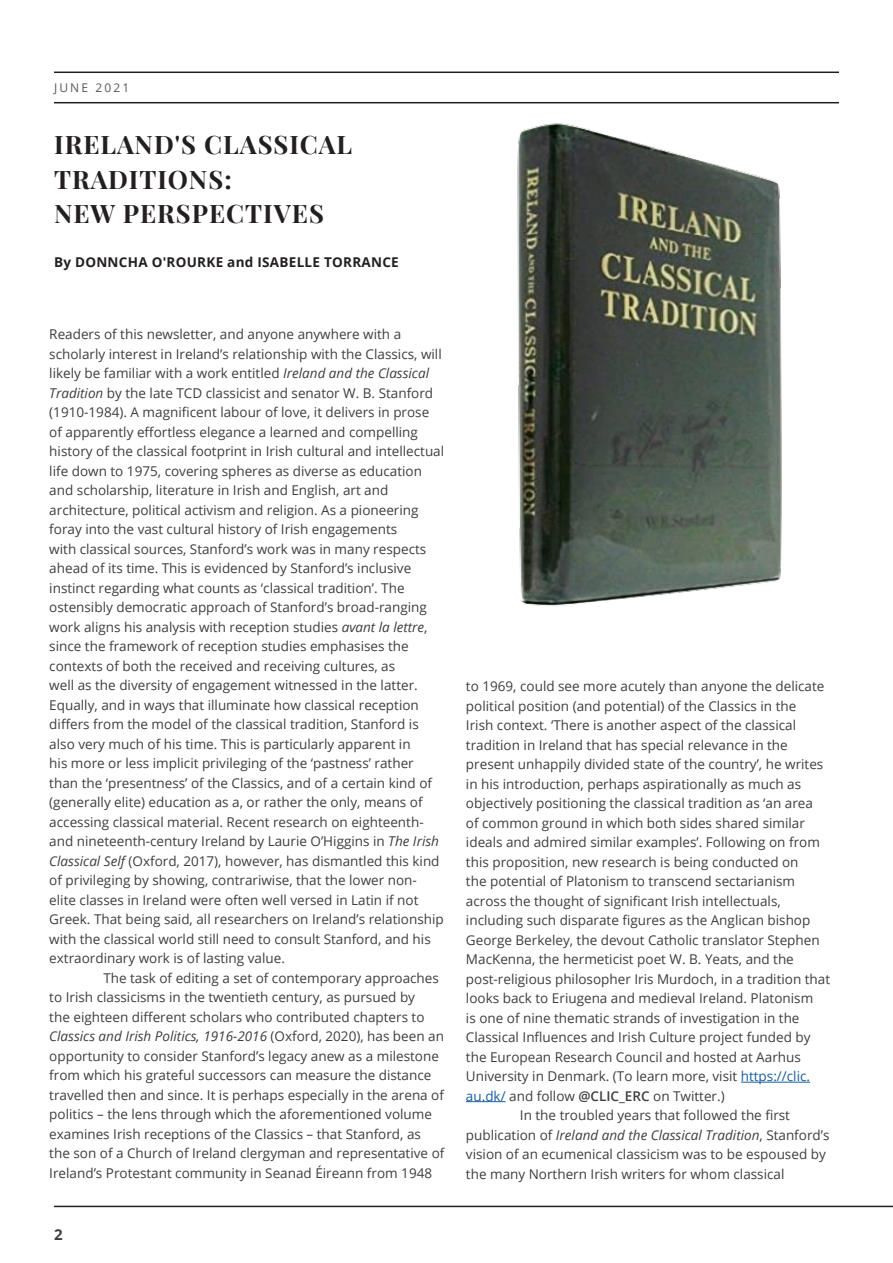
<style>
.page{position:relative;width:893px;height:1263px;background:#fff}
.page>*{position:absolute;margin:0;border:0;box-sizing:border-box;transform-origin:0 0}
.Main_title{font:700 25.5px "Playfair Display";letter-spacing:.04em;color:#231f20}
.t1{font:700 15px "Open Sans";color:#3e3e3f}
.t2{font:13.5px/19.5px "Open Sans";color:#3e3e3f}
.t3{font:700 13.5px "Open Sans";letter-spacing:.02em;color:#231f20}
.t4{font:12px "Open Sans";letter-spacing:.18em;color:#57585a}
.s1{font-style:italic}
.s2{color:#175d9e}
.s3{font-weight:600}
</style>
<div class="page">
<img style="left:517px;top:123px;width:265px;height:483px">
<hr style="left:54px;top:1206px;width:839px;height:1px;background:#231f20">
<hr style="left:54px;top:72px;width:785px;height:1px;background:#231f20">
<hr style="left:54px;top:102px;width:785px;height:1px;background:#231f20">
<hr style="left:741px;top:1082px;width:69px;height:1px;background:#175d9e">
<hr style="left:466px;top:1101px;width:40px;height:1px;background:#175d9e">
<p class="t4" style="left:54px;top:80px;width:77px">JUNE 2021</p>
<p class="Main_title" style="left:54px;top:125px;width:299px">IRELAND'S CLASSICAL</p>
<p class="Main_title" style="left:54px;top:159px;width:179px">TRADITIONS:</p>
<p class="Main_title" style="left:54px;top:194px;width:271px">NEW PERSPECTIVES</p>
<p class="t3" style="left:54px;top:252px;width:346px">By DONNCHA O'ROURKE and ISABELLE TORRANCE</p>
<p class="t2" style="left:49px;top:324px;width:396px">Readers of this newsletter, and anyone anywhere with a scholarly interest in Ireland’s relationship with the Classics, will likely be familiar with a work entitled <span class="s1">Ireland and the Classical Tradition</span> by the late TCD classicist and senator W. B. Stanford (1910-1984). A magnificent labour of love, it delivers in prose of apparently effortless elegance a learned and compelling history of the classical footprint in Irish cultural and intellectual life down to 1975, covering spheres as diverse as education and scholarship, literature in Irish and English, art and architecture, political activism and religion. As a pioneering foray into the vast cultural history of Irish engagements<br>with classical sources, Stanford’s work was in many respects ahead of its time. This is evidenced by Stanford’s inclusive instinct regarding what counts as ‘classical tradition’. The ostensibly democratic approach of Stanford’s broad-ranging work aligns his analysis with reception studies <span class="s1">avant la lettre</span>, since the framework of reception studies emphasises the contexts of both the received and receiving cultures, as<br>well as the diversity of engagement witnessed in the latter.<br>Equally, and in ways that illuminate how classical reception differs from the model of the classical tradition, Stanford is also very much of his time. This is particularly apparent in<br>his more or less implicit privileging of the ‘pastness’ rather than the ‘presentness’ of the Classics, and of a certain kind of (generally elite) education as a, or rather the only, means of accessing classical material. Recent research on eighteenth&shy;and nineteenth-century Ireland by Laurie O’Higgins in <span class="s1">The Irish Classical Self</span> (Oxford, 2017), however, has dismantled this kind of privileging by showing, contrariwise, that the lower non&shy;elite classes in Ireland were often well versed in Latin if not Greek. That being said, all researchers on Ireland’s relationship with the classical world still need to consult Stanford, and his extraordinary work is of lasting value.</p>
<p class="t2" style="left:49px;top:968px;width:397px;text-indent:54px">The task of editing a set of contemporary approaches to Irish classicisms in the twentieth century, as pursued by<br>the eighteen different scholars who contributed chapters to <span class="s1">Classics and Irish Politics, 1916-2016</span> (Oxford, 2020), has been an opportunity to consider Stanford’s legacy anew as a milestone from which his grateful successors can measure the distance travelled then and since. It is perhaps especially in the arena of politics – the lens through which the aforementioned volume examines Irish receptions of the Classics – that Stanford, as the son of a Church of Ireland clergyman and representative of Ireland’s Protestant community in Seanad Éireann from 1948</p>
<p class="t1" style="left:54px;top:1224px;width:10px">2</p>
<p class="t2" style="left:466px;top:676px;width:366px">to 1969, could see more acutely than anyone the delicate political position (and potential) of the Classics in the<br>Irish context. ‘There is another aspect of the classical tradition in Ireland that has special relevance in the present unhappily divided state of the country’, he writes in his introduction, perhaps aspirationally as much as objectively positioning the classical tradition as ‘an area<br>of common ground in which both sides shared similar ideals and admired similar examples’. Following on from this proposition, new research is being conducted on<br>the potential of Platonism to transcend sectarianism across the thought of significant Irish intellectuals, including such disparate figures as the Anglican bishop George Berkeley, the devout Catholic translator Stephen MacKenna, the hermeticist poet W. B. Yeats, and the post-religious philosopher Iris Murdoch, in a tradition that looks back to Eriugena and medieval Ireland. Platonism<br>is one of nine thematic strands of investigation in the Classical Influences and Irish Culture project funded by the European Research Council and hosted at Aarhus University in Denmark. (To learn more, visit <span class="s2">https://clic. au.dk/</span> and follow <span class="s3">@CLIC_ERC</span> on Twitter.)</p>
<p class="t2" style="left:466px;top:1105px;width:365px;text-indent:54px">In the troubled years that followed the first publication of <span class="s1">Ireland and the Classical Tradition</span>, Stanford’s vision of an ecumenical classicism was to be espoused by the many Northern Irish writers for whom classical</p>
</div>
